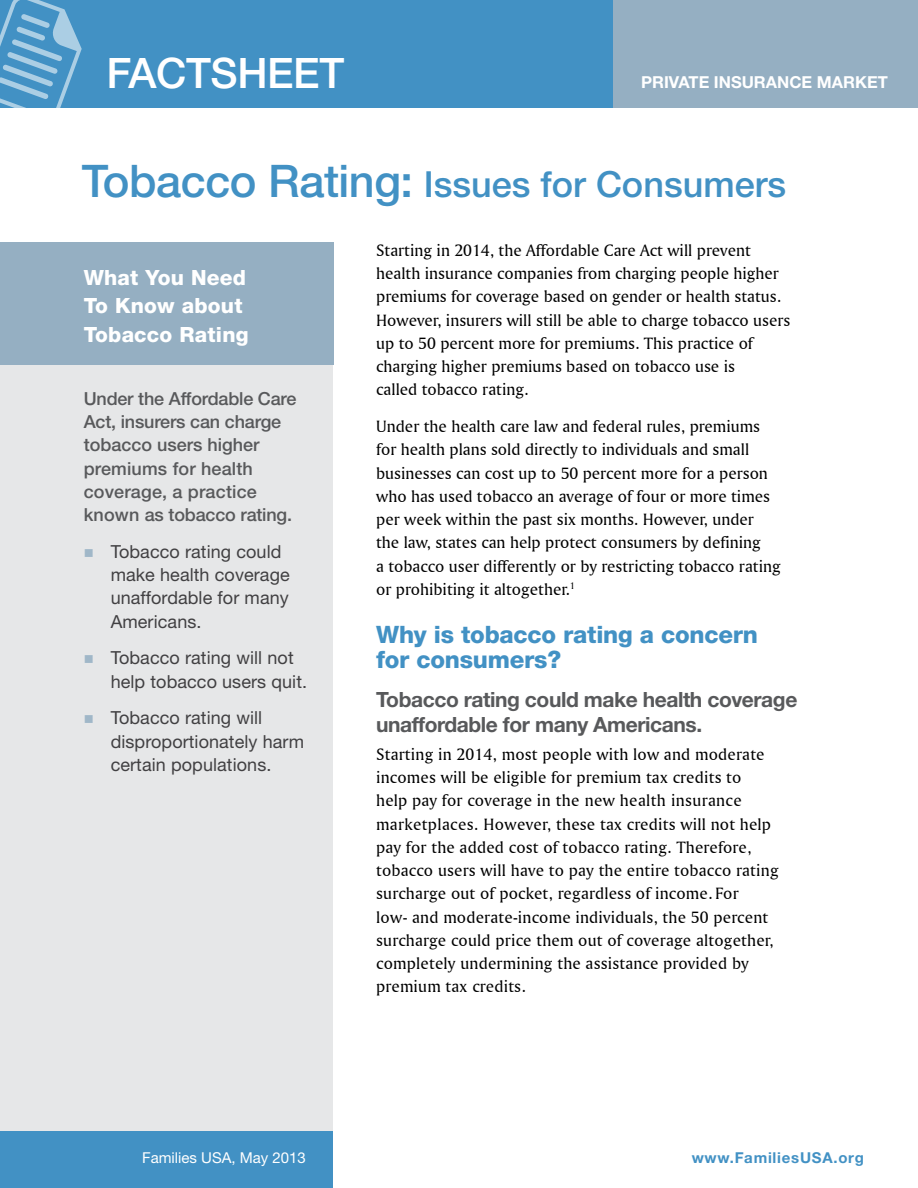
<style>
.page{position:relative;width:918px;height:1188px;background:#fff}
.page>*{position:absolute;margin:0;border:0;box-sizing:border-box;transform-origin:0 0}
.t1{font:500 42px "Helvetica Neue LT Std";letter-spacing:-.01em;color:#fff}
.t2{font:500 36px "Helvetica Neue LT Std";color:#4291c4}
.t3{font:800 28.5px "Helvetica Neue LT Std";letter-spacing:-.01em;color:#fff}
.t4{font:800 24px/25.5px "Helvetica Neue LT Std";letter-spacing:-.01em;color:#4291c4}
.t5{font:700 21px/25.2px "Helvetica Neue LT Std";letter-spacing:-.02em;color:#58595b}
.t6{font:800 21px/28.5px "Helvetica Neue LT Std";letter-spacing:.01em;color:#fff}
.t7{font:18px/23.2px "Helvetica Neue LT Std";letter-spacing:.005em;color:#414042}
.t8{font:500 18px/23.2px "Helvetica Neue LT Std";letter-spacing:-.01em;color:#58595b}
.t9{font:17.25px/23.2px "Amerigo BT Roman A";color:#000}
.t10{font:700 16.5px "Helvetica Neue LT Std";color:#fff}
.t11{font:15px "Helvetica Neue LT Std";color:#fff}
.t12{font:700 15px "Helvetica Neue LT Std";letter-spacing:.05em;color:#4291c4}
.s1{font-size:45px}
</style>
<div class="page">
<div style="left:0;top:0;width:618px;height:108px;background:#4291c4"></div>
<div style="left:614px;top:0;width:304px;height:108px;background:#95afc2"></div>
<div style="left:0;top:1131px;width:333px;height:57px;background:#4291c4"></div>
<svg style="left:0;top:0;width:82px;height:108px"></svg>
<div style="left:0;top:243px;width:333px;height:122px;background:#95afc2"></div>
<div style="left:0;top:365px;width:333px;height:766px;background:#e6e7e8"></div>
<h3 class="t3" style="left:114px;top:46px;width:319px">THE NUTS AND BOLTS</h3>
<h1 class="t1" style="left:106px;top:48px;width:239px">FACTSHEET</h1>
<p class="t10" style="left:641px;top:72px;width:248px">Private Insurance Market</p>
<h2 class="t2" style="left:82px;top:163px;width:706px"><span class="s1">Tobacco Rating:</span> Issues for Consumers</h2>
<p class="t9" style="left:376px;top:238px;width:416px">Starting in 2014, the Affordable Care Act will prevent health insurance companies from charging people higher premiums for coverage based on gender or health status.<br>However, insurers will still be able to charge tobacco users up to 50 percent more for premiums. This practice of charging higher premiums based on tobacco use is<br>called tobacco rating.</p>
<p class="t9" style="left:376px;top:414px;width:406px">Under the health care law and federal rules, premiums for health plans sold directly to individuals and small businesses can cost up to 50 percent more for a person who has used tobacco an average of four or more times per week within the past six months. However, under the law, states can help protect consumers by defining<br>a tobacco user differently or by restricting tobacco rating or prohibiting it altogether.<sup>1</sup></p>
<h3 class="t4" style="left:376px;top:621px;width:383px">Why is tobacco rating a concern for consumers?</h3>
<p class="t5" style="left:376px;top:686px;width:423px">Tobacco rating could make health coverage unaffordable for many Americans.</p>
<p class="t9" style="left:376px;top:742px;width:404px">Starting in 2014, most people with low and moderate incomes will be eligible for premium tax credits to<br>help pay for coverage in the new health insurance marketplaces. However, these tax credits will not help pay for the added cost of tobacco rating. Therefore, tobacco users will have to pay the entire tobacco rating surcharge out of pocket, regardless of income. For<br>low- and moderate-income individuals, the 50 percent surcharge could price them out of coverage altogether, completely undermining the assistance provided by premium tax credits.</p>
<p class="t6" style="left:84px;top:263px;width:166px">What You Need<br>To Know about<br>Tobacco Rating</p>
<p class="t8" style="left:84px;top:387px;width:214px">Under the Affordable Care<br>Act, insurers can charge tobacco users higher premiums for health coverage, a practice known as tobacco rating.</p>
<p class="t7" style="left:111px;top:540px;width:181px">Tobacco rating could make health coverage unaffordable for many<br>Americans.</p>
<p class="t7" style="left:111px;top:646px;width:198px">Tobacco rating will not help tobacco users quit.</p>
<p class="t7" style="left:111px;top:706px;width:195px">Tobacco rating will disproportionately harm certain populations.</p>
<p class="t11" style="left:142px;top:1149px;width:165px">Families USA, May 2013</p>
<p class="t12" style="left:692px;top:1149px;width:120px">www.FamiliesUSA</p>
<p class="t12" style="left:833px;top:1149px;width:32px">.org</p>
</div>
